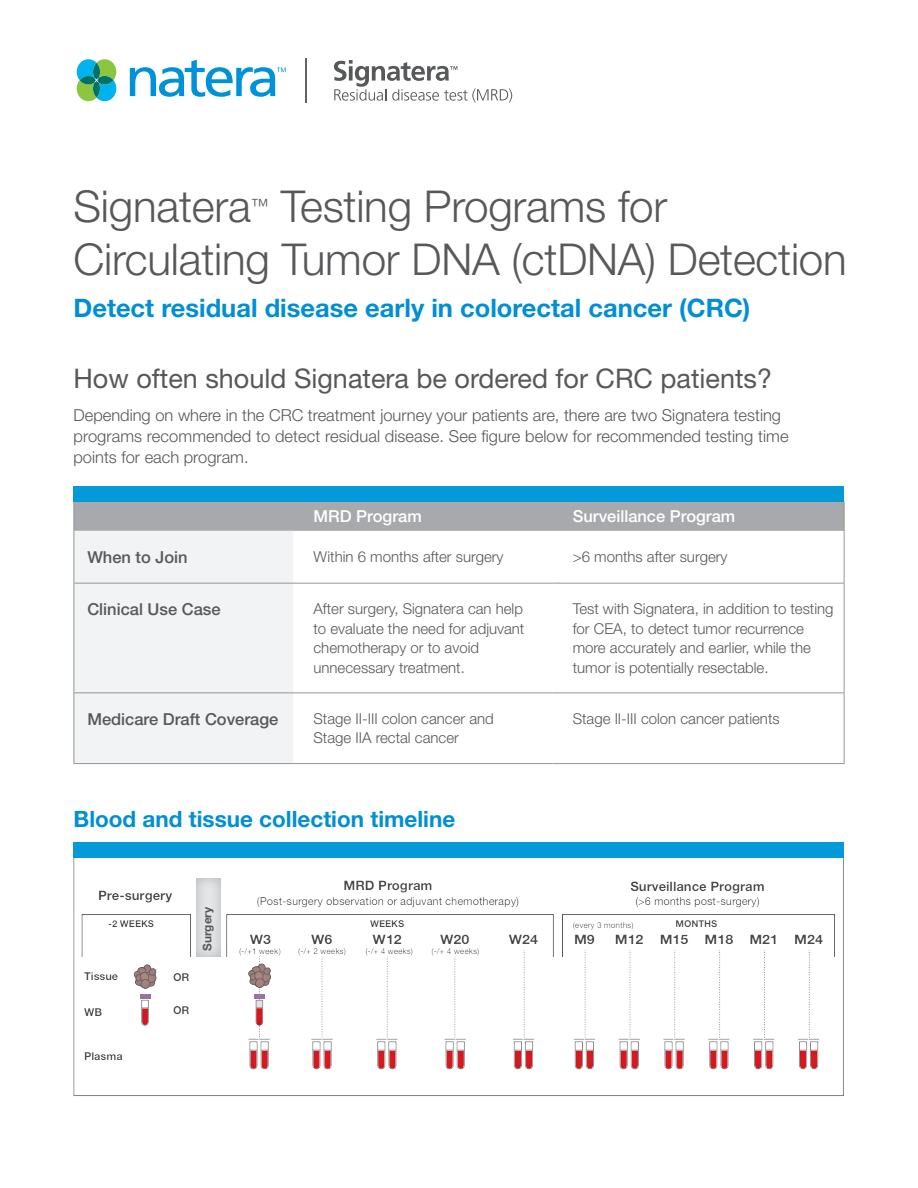
<style>
.page{position:relative;width:918px;height:1188px;background:#fff}
.page>*{position:absolute;margin:0;border:0;box-sizing:border-box;transform-origin:0 0}
.t1{font:300 43.95px/52.5px "Helvetica Neue LT Std";letter-spacing:-.005em;color:#57585a}
.Light_subhead{font:27px "Helvetica Neue LT Std";color:#57585a}
.t2{font:700 25.5px "Helvetica Neue LT Std";color:#008fd5}
.small_bold_subheads{font:700 22.5px "Helvetica Neue LT Std";color:#008fd5}
.t3{font:300 18.3px "Helvetica Neue LT Std";color:#57585a}
.body_text_light{font:300 16.5px/21px "Helvetica Neue LT Std";color:#57585a}
.chart_header_all_cap{font:500 16.5px "Helvetica Neue LT Std";color:#57585a}
.chart_header_all_cap-2{font:500 16.5px "Helvetica Neue LT Std";color:#fff}
.chart_body_text{font:300 15px/19.5px "Helvetica Neue LT Std";color:#57585a}
.t4{font:700 13.2px "Helvetica Neue LT Std";color:#57585a}
.t5{font:700 13.2px "Helvetica Neue LT Std";color:#57585a;scale:1.08 1}
.t6{font:700 11.85px "Helvetica Neue LT Std";color:#57585a}
.t7{font:11.1px "Helvetica Neue LT Std";color:#57585a}
.t8{font:700 10.95px "Helvetica Neue LT Std";color:#57585a}
.t9{font:700 9.45px "Helvetica Neue LT Std";color:#57585a}
.t10{font:8.25px "Helvetica Neue LT Std";color:#57585a}
</style>
<div class="page">
<hr style="left:305px;top:59px;width:2px;height:44px;background:#636366">
<svg style="left:334px;top:60px;width:178px;height:43px"></svg>
<svg style="left:77px;top:59px;width:39px;height:42px;background:#4cb498"></svg>
<svg style="left:130px;top:60px;width:156px;height:37px"></svg>
<div style="left:75px;top:531px;width:218px;height:232px;background:#f2f3f4"></div>
<hr style="left:74px;top:583px;width:219px;height:1px;background:#939598">
<hr style="left:293px;top:583px;width:259px;height:1px;background:#939598">
<hr style="left:74px;top:692px;width:219px;height:1px;background:#939598">
<hr style="left:293px;top:692px;width:259px;height:1px;background:#939598">
<hr style="left:74px;top:763px;width:219px;height:1px;background:#939598">
<hr style="left:293px;top:763px;width:259px;height:1px;background:#939598">
<hr style="left:844px;top:531px;width:1px;height:52px;background:#939598">
<hr style="left:844px;top:584px;width:1px;height:108px;background:#939598">
<div style="left:74px;top:502px;width:771px;height:29px;background:#a8a9ad"></div>
<hr style="left:74px;top:531px;width:1px;height:52px;background:#939598">
<hr style="left:74px;top:584px;width:1px;height:108px;background:#939598">
<hr style="left:74px;top:693px;width:1px;height:70px;background:#939598">
<hr style="left:552px;top:583px;width:293px;height:1px;background:#939598">
<hr style="left:552px;top:692px;width:293px;height:1px;background:#939598">
<hr style="left:552px;top:763px;width:293px;height:1px;background:#939598">
<hr style="left:844px;top:693px;width:1px;height:70px;background:#939598">
<div style="left:74px;top:486px;width:770px;height:16px;background:#0499d9"></div>
<div style="left:73px;top:852px;width:771px;height:245px;background:#636366;opacity:.35"></div>
<div style="left:74px;top:842px;width:770px;height:15px;background:#0499d9"></div>
<p class="t1" style="left:74px;top:180px;width:179px">Signatera</p>
<p class="t3" style="left:251px;top:194px;width:20px">™</p>
<p class="t1" style="left:74px;top:180px;width:775px;text-indent:207px">Testing Programs for<br>Circulating Tumor DNA (ctDNA) Detection</p>
<p class="t2" style="left:74px;top:293px;width:679px">Detect residual disease early in colorectal cancer (CRC)</p>
<p class="Light_subhead" style="left:74px;top:363px;width:700px">How often should Signatera be ordered for CRC patients?</p>
<p class="body_text_light" style="left:74px;top:404px;width:717px">Depending on where in the CRC treatment journey your patients are, there are two Signatera testing programs recommended to detect residual disease. See figure below for recommended testing time points for each program.</p>
<p class="chart_header_all_cap-2" style="left:313px;top:507px;width:110px">MRD Program</p>
<p class="chart_header_all_cap-2" style="left:573px;top:507px;width:164px">Surveillance Program</p>
<p class="chart_header_all_cap" style="left:87px;top:547px;width:102px">When to Join</p>
<p class="chart_body_text" style="left:313px;top:546px;width:192px">Within 6 months after surgery</p>
<p class="chart_body_text" style="left:573px;top:546px;width:156px">&gt;6 months after surgery</p>
<p class="chart_header_all_cap" style="left:87px;top:599px;width:135px">Clinical Use Case</p>
<p class="chart_body_text" style="left:313px;top:599px;width:212px">After surgery, Signatera can help to evaluate the need for adjuvant chemotherapy or to avoid unnecessary treatment.</p>
<p class="chart_body_text" style="left:573px;top:599px;width:262px">Test with Signatera, in addition to testing for CEA, to detect tumor recurrence more accurately and earlier, while the tumor is potentially resectable.</p>
<p class="chart_header_all_cap" style="left:87px;top:709px;width:193px">Medicare Draft Coverage</p>
<p class="chart_body_text" style="left:313px;top:708px;width:182px">Stage II-III colon cancer and<br>Stage IIA rectal cancer</p>
<p class="chart_body_text" style="left:573px;top:708px;width:209px">Stage II-III colon cancer patients</p>
<p class="small_bold_subheads" style="left:74px;top:805px;width:383px">Blood and tissue collection timeline</p>
<p class="t4" style="left:344px;top:877px;width:91px">MRD Program</p>
<p class="t4" style="left:630px;top:878px;width:136px">Surveillance Program</p>
<p class="t4" style="left:98px;top:887px;width:75px">Pre-surgery</p>
<p class="t7" style="left:257px;top:894px;width:264px">(Post-surgery observation or adjuvant chemotherapy)</p>
<p class="t7" style="left:635px;top:895px;width:126px">(&gt;6 months post-surgery)</p>
<p class="t6" style="left:200px;top:951px;width:46px;rotate:-90deg">Surgery</p>
<p class="t9" style="left:108px;top:918px;width:47px">-2 WEEKS</p>
<p class="t9" style="left:370px;top:918px;width:36px">WEEKS</p>
<p class="t9" style="left:676px;top:918px;width:43px">MONTHS</p>
<p class="t10" style="left:573px;top:920px;width:62px">(every 3 months)</p>
<p class="t5" style="left:250px;top:931px;width:21px">W3</p>
<p class="t5" style="left:311px;top:931px;width:21px">W6</p>
<p class="t5" style="left:373px;top:931px;width:28px">W12</p>
<p class="t5" style="left:440px;top:931px;width:28px">W20</p>
<p class="t5" style="left:509px;top:931px;width:28px">W24</p>
<p class="t5" style="left:574px;top:931px;width:21px">M9</p>
<p class="t5" style="left:615px;top:931px;width:194px">M12 M15 M18 M21 M24</p>
<p class="t10" style="left:239px;top:946px;width:43px">(-/+1 week)</p>
<p class="t10" style="left:298px;top:946px;width:49px">(-/+ 2 weeks)</p>
<p class="t10" style="left:365px;top:946px;width:49px">(-/+ 4 weeks)</p>
<p class="t10" style="left:432px;top:946px;width:49px">(-/+ 4 weeks)</p>
<p class="t8" style="left:84px;top:970px;width:36px">Tissue</p>
<p class="t8" style="left:84px;top:1006px;width:20px">WB</p>
<p class="t8" style="left:84px;top:1049px;width:40px">Plasma</p>
<p class="t8" style="left:173px;top:971px;width:18px">OR</p>
<p class="t8" style="left:173px;top:1004px;width:18px">OR</p>
</div>
